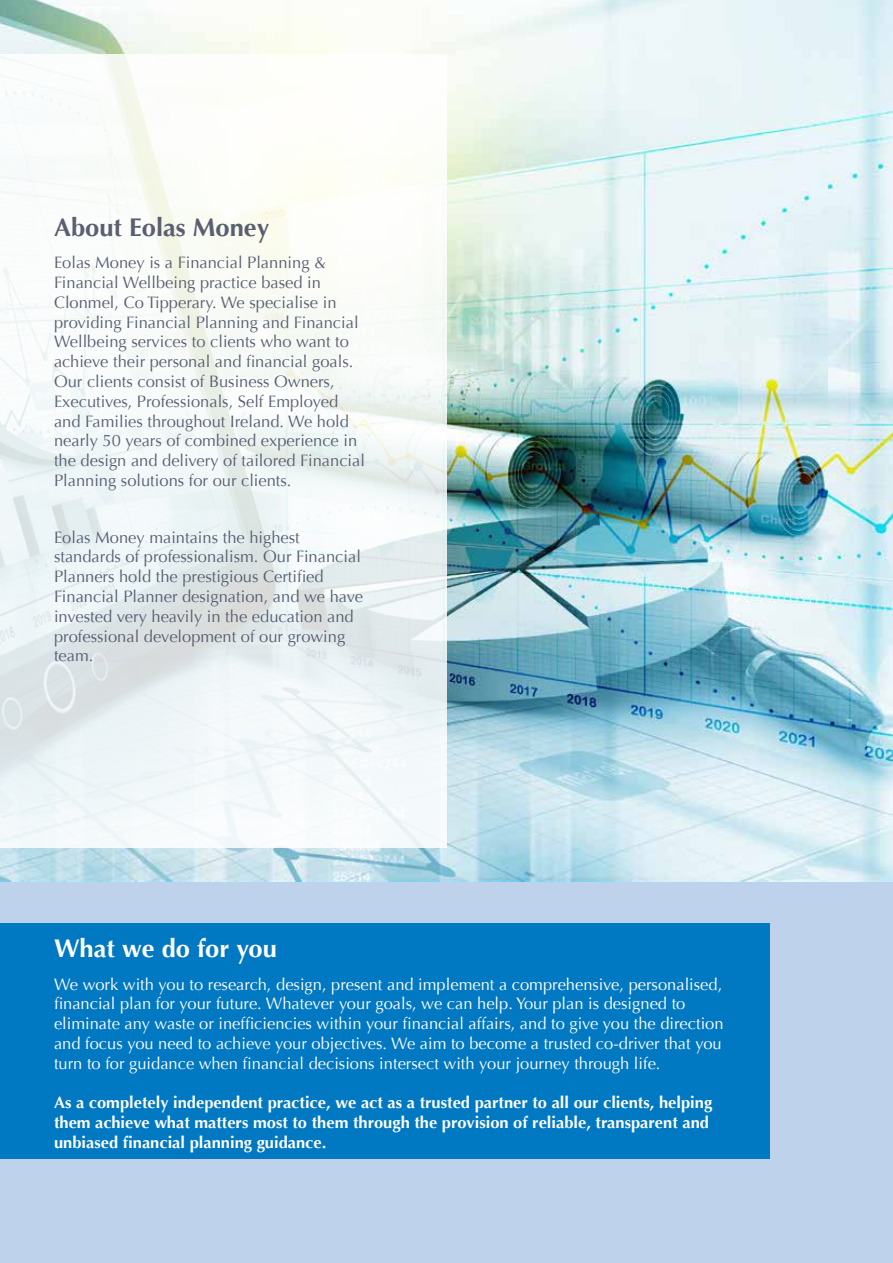
<style>
.page{position:relative;width:893px;height:1263px;background:#bed2ec}
.page>*{position:absolute;margin:0;border:0;box-sizing:border-box;transform-origin:0 0}
.t1{font:700 25.5px "Optima";color:#595f71}
.t2{font:700 25.5px "Optima";color:#fff}
.t3{font:16.5px/19.8px "Optima";color:#595f71}
.t4{font:16.5px/19.8px "Optima";color:#fff}
.t5{font:700 16.5px/19.8px "Optima";color:#fff}
</style>
<div class="page">
<img style="left:0;top:0;width:893px;height:881px">
<div style="left:0;top:923px;width:770px;height:235px;background:#0078c2"></div>
<svg style="left:0;top:54px;width:446px;height:794px;background:#f1f6f5"></svg>
<h1 class="t1" style="left:54px;top:212px;width:217px">About Eolas Money</h1>
<p class="t3" style="left:54px;top:253px;width:313px">Eolas Money is a Financial Planning &amp; Financial Wellbeing practice based in Clonmel, Co Tipperary. We specialise in providing Financial Planning and Financial Wellbeing services to clients who want to achieve their personal and financial goals.<br>Our clients consist of Business Owners, Executives, Professionals, Self Employed and Families throughout Ireland. We hold nearly 50 years of combined experience in the design and delivery of tailored Financial Planning solutions for our clients.</p>
<p class="t3" style="left:54px;top:527px;width:310px">Eolas Money maintains the highest standards of professionalism. Our Financial Planners hold the prestigious Certified Financial Planner designation, and we have invested very heavily in the education and professional development of our growing team.</p>
<h1 class="t2" style="left:54px;top:933px;width:224px">What we do for you</h1>
<p class="t4" style="left:54px;top:974px;width:671px">We work with you to research, design, present and implement a comprehensive, personalised, financial plan for your future. Whatever your goals, we can help. Your plan is designed to eliminate any waste or inefficiencies within your financial affairs, and to give you the direction and focus you need to achieve your objectives. We aim to become a trusted co-driver that you turn to for guidance when financial decisions intersect with your journey through life.</p>
<p class="t5" style="left:54px;top:1093px;width:660px">As a completely independent practice, we act as a trusted partner to all our clients, helping them achieve what matters most to them through the provision of reliable, transparent and unbiased financial planning guidance.</p>
</div>
